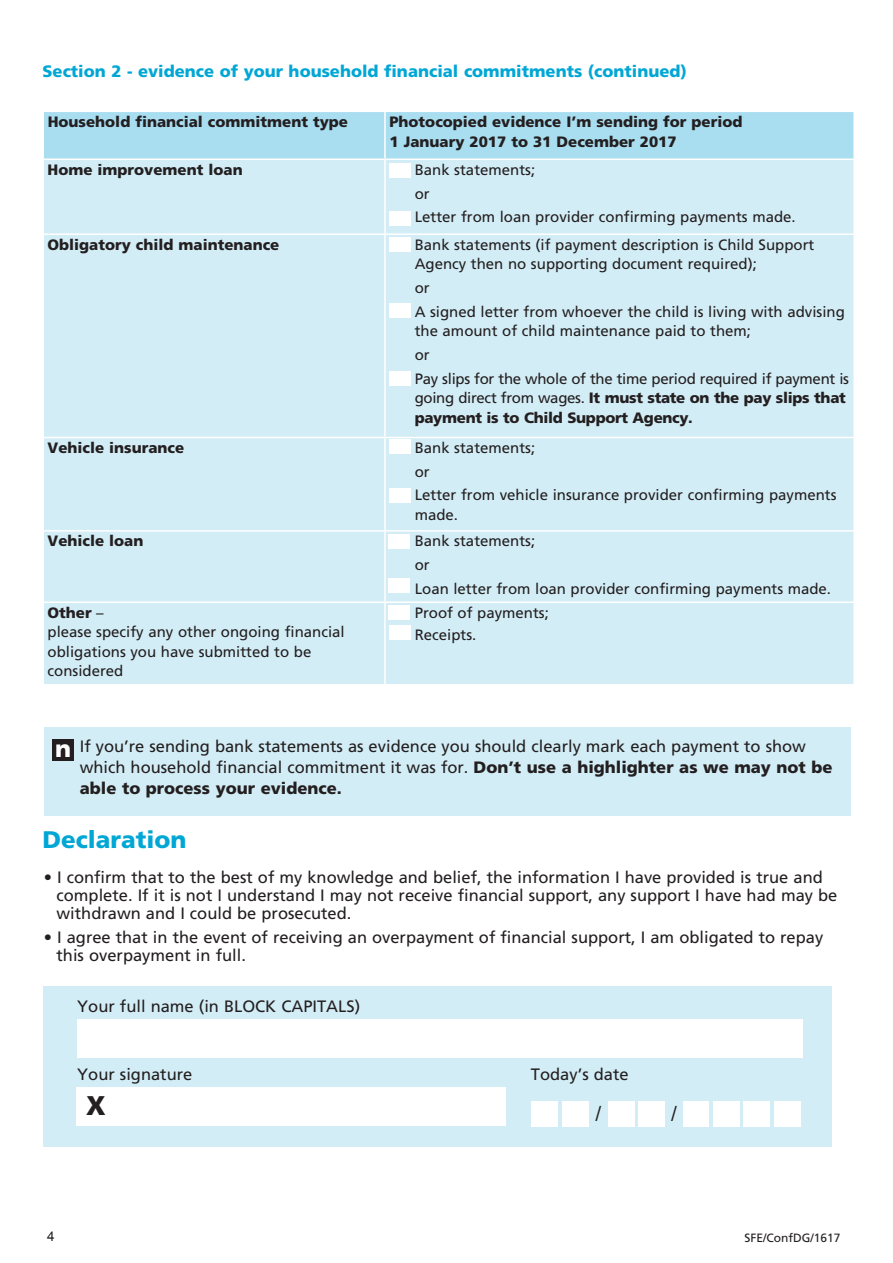
<style>
.page{position:relative;width:893px;height:1263px;background:#fff}
.page>*{position:absolute;margin:0;border:0;box-sizing:border-box;transform-origin:0 0}
.t1{font:900 27px "Frutiger LT Std";color:#231f20}
.t2{font:900 24px "Frutiger LT Std";color:#00a7d5}
.t3{font:900 24px "Frutiger LT Std";color:#fff}
.t4{font:21px "Arial";color:#231f20}
.t5{font:16.5px/18px "Frutiger LT Std";color:#231f20}
.t6{font:900 16.5px "Frutiger LT Std";color:#00a7d5}
.t7{font:15px/23.7px "Frutiger LT Std";color:#231f20}
.t8{font:900 15px/19.5px "Frutiger LT Std";color:#231f20}
.t9{font:15px/23.7px "Frutiger LT Std";letter-spacing:-.02em;color:#231f20}
.t10{font:900 15px/19.5px "Frutiger LT Std";letter-spacing:-.02em;color:#231f20}
.t11{font:13.5px "Arial";color:#231f20}
.t12{font:12px "Frutiger LT Std";color:#231f20}
.s1{font-weight:400}
.s2{font-weight:900}
</style>
<div class="page">
<div style="left:44px;top:112px;width:809px;height:46px;background:#a9ddf0"></div>
<div style="left:44px;top:160px;width:809px;height:524px;background:#d3edf6"></div>
<hr style="left:384px;top:112px;width:2px;height:46px;background:#fff">
<hr style="left:384px;top:160px;width:2px;height:73px;background:#fff">
<hr style="left:43px;top:233px;width:342px;height:2px;background:#fff">
<hr style="left:385px;top:233px;width:470px;height:2px;background:#fff">
<hr style="left:384px;top:235px;width:2px;height:202px;background:#fff">
<hr style="left:43px;top:437px;width:342px;height:1px;background:#fff">
<hr style="left:385px;top:437px;width:470px;height:1px;background:#fff">
<hr style="left:384px;top:438px;width:2px;height:92px;background:#fff">
<hr style="left:43px;top:530px;width:342px;height:2px;background:#fff">
<hr style="left:385px;top:530px;width:470px;height:2px;background:#fff">
<hr style="left:384px;top:532px;width:2px;height:69px;background:#fff">
<hr style="left:43px;top:601px;width:342px;height:2px;background:#fff">
<hr style="left:385px;top:601px;width:470px;height:2px;background:#fff">
<hr style="left:384px;top:603px;width:2px;height:81px;background:#fff">
<div style="left:389px;top:163px;width:21px;height:15px;background:#fff"></div>
<div style="left:389px;top:237px;width:21px;height:15px;background:#fff"></div>
<div style="left:389px;top:212px;width:21px;height:14px;background:#fff"></div>
<div style="left:389px;top:303px;width:21px;height:15px;background:#fff"></div>
<div style="left:389px;top:371px;width:21px;height:15px;background:#fff"></div>
<div style="left:389px;top:625px;width:21px;height:14px;background:#fff"></div>
<div style="left:389px;top:439px;width:21px;height:15px;background:#fff"></div>
<div style="left:389px;top:489px;width:21px;height:14px;background:#fff"></div>
<div style="left:388px;top:534px;width:22px;height:14px;background:#fff"></div>
<div style="left:388px;top:578px;width:22px;height:15px;background:#fff"></div>
<div style="left:44px;top:727px;width:806px;height:89px;background:#d3edf6"></div>
<div style="left:52px;top:739px;width:22px;height:22px;background:#231f20"></div>
<div style="left:44px;top:986px;width:788px;height:160px;background:#d3edf6"></div>
<div style="left:77px;top:1087px;width:429px;height:39px;background:#fff"></div>
<div style="left:532px;top:1101px;width:26px;height:26px;background:#fff"></div>
<div style="left:562px;top:1101px;width:26px;height:26px;background:#fff"></div>
<div style="left:608px;top:1101px;width:26px;height:26px;background:#fff"></div>
<div style="left:638px;top:1101px;width:27px;height:26px;background:#fff"></div>
<div style="left:683px;top:1101px;width:26px;height:25px;background:#fff"></div>
<div style="left:713px;top:1101px;width:26px;height:26px;background:#fff"></div>
<div style="left:744px;top:1101px;width:26px;height:26px;background:#fff"></div>
<div style="left:774px;top:1101px;width:26px;height:26px;background:#fff"></div>
<div style="left:77px;top:1019px;width:725px;height:39px;background:#fff"></div>
<div style="left:388px;top:605px;width:22px;height:15px;background:#fff"></div>
<p class="t6" style="left:43px;top:61px;width:646px">Section 2 - evidence of your household financial commitments (continued)</p>
<p class="t8" style="left:48px;top:112px;width:302px">Household financial commitment type</p>
<p class="t8" style="left:389px;top:112px;width:355px">Photocopied evidence I’m sending for period<br>1 January 2017 to 31 December 2017</p>
<p class="t8" style="left:48px;top:160px;width:197px">Home improvement loan</p>
<p class="t7" style="left:415px;top:158px;width:382px">Bank statements;<br>or<br>Letter from loan provider confirming payments made.</p>
<p class="t8" style="left:48px;top:235px;width:233px">Obligatory child maintenance</p>
<p class="t7" style="left:415px;top:235px;width:401px;line-height:19.5px">Bank statements (if payment description is Child Support<br>Agency then no supporting document required);</p>
<p class="t7" style="left:415px;top:276px;width:432px">or<br>A signed letter from whoever the child is living with advising</p>
<p class="t9" style="left:415px;top:319px;width:436px">the amount of child maintenance paid to them;<br>or<br>Pay slips for the whole of the time period required if payment is</p>
<p class="t10" style="left:415px;top:388px;width:433px"><span class="s1">going direct from wages.</span> It must state on the pay slips that payment is to Child Support Agency.</p>
<p class="t8" style="left:48px;top:438px;width:138px">Vehicle insurance</p>
<p class="t7" style="left:415px;top:436px;width:423px">Bank statements;<br>or<br>Letter from vehicle insurance provider confirming payments</p>
<p class="t7" style="left:415px;top:503px;width:45px">made.</p>
<p class="t8" style="left:48px;top:531px;width:97px">Vehicle loan</p>
<p class="t7" style="left:415px;top:529px;width:418px">Bank statements;<br>or<br>Loan letter from loan provider confirming payments made.</p>
<p class="t8" style="left:48px;top:603px;width:58px">Other <span class="s1">–</span></p>
<p class="t7" style="left:415px;top:601px;width:136px">Proof of payments;</p>
<p class="t7" style="left:48px;top:620px;width:299px">please specify any other ongoing financial</p>
<p class="t7" style="left:415px;top:623px;width:63px">Receipts.</p>
<p class="t7" style="left:48px;top:642px;width:265px;line-height:19.5px">obligations you have submitted to be considered</p>
<p class="t3" style="left:55px;top:734px;width:18px">n</p>
<p class="t5" style="left:80px;top:736px;width:754px;line-height:21px">If you’re sending bank statements as evidence you should clearly mark each payment to show which household financial commitment it was for. <span class="s2">Don’t use a highlighter as we may not be able to process your evidence.</span></p>
<p class="t2" style="left:43px;top:825px;width:146px">Declaration</p>
<p class="t5" style="left:57px;top:868px;width:782px;text-indent:-13px">• I confirm that to the best of my knowledge and belief, the information I have provided is true and complete. If it is not I understand I may not receive financial support, any support I have had may be withdrawn and I could be prosecuted.</p>
<p class="t5" style="left:57px;top:928px;width:768px;text-indent:-13px">• I agree that in the event of receiving an overpayment of financial support, I am obligated to repay this overpayment in full.</p>
<p class="t5" style="left:77px;top:997px;width:284px">Your full name (in BLOCK CAPITALS)</p>
<p class="t5" style="left:77px;top:1065px;width:117px">Your signature</p>
<p class="t5" style="left:531px;top:1066px;width:99px">Today’s date</p>
<h1 class="t1" style="left:86px;top:1089px;width:21px">X</h1>
<p class="t4" style="left:596px;top:1100px;width:7px">/</p>
<p class="t4" style="left:671px;top:1100px;width:7px">/</p>
<p class="t11" style="left:47px;top:1227px;width:9px">4</p>
<p class="t12" style="left:744px;top:1231px;width:98px">SFE/ConfDG/1617</p>
</div>
